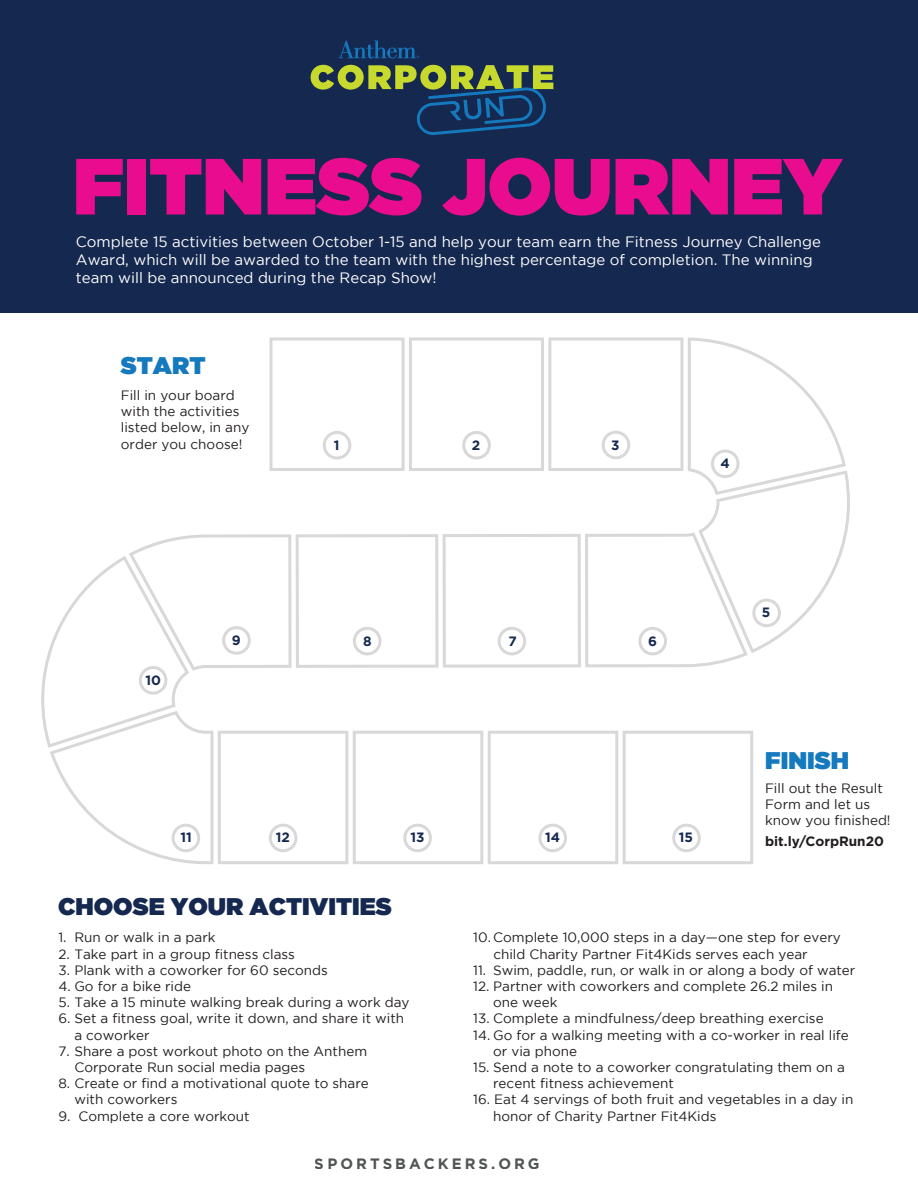
<style>
.page{position:relative;width:918px;height:1188px;background:#fff}
.page>*{position:absolute;margin:0;border:0;box-sizing:border-box;transform-origin:0 0}
.t1{font:79.35px "Gotham Ultra";color:#ea0c8e}
.t2{font:24px "Gotham Ultra";color:#15284f}
.t3{font:24px "Gotham Ultra";color:#1579be}
.t4{font:15px/18px "Gotham";color:#fff}
.t5{font:700 15px "Gotham";letter-spacing:.2em;color:#242929}
.t6{font:13.5px/16.2px "Gotham";color:#211d1e}
.t7{font:700 13.5px "Gotham";color:#15284f}
.t8{font:700 13.5px "Gotham";color:#211d1e}
</style>
<div class="page">
<div style="left:0;top:0;width:918px;height:312px;background:#15284f"></div>
<svg style="left:338px;top:40px;width:82px;height:19px"></svg>
<svg style="left:311px;top:65px;width:242px;height:70px"></svg>
<svg style="left:41px;top:338px;width:809px;height:526px"></svg>
<h1 class="t1" style="left:73px;top:141px;width:770px">FITNESS JOURNEY</h1>
<p class="t4" style="left:76px;top:232px;width:747px">Complete 15 activities between October 1-15 and help your team earn the Fitness Journey Challenge<br>Award, which will be awarded to the team with the highest percentage of completion. The winning team will be announced during the Recap Show!</p>
<h2 class="t3" style="left:121px;top:352px;width:86px">START</h2>
<p class="t6" style="left:121px;top:387px;width:130px">Fill in your board with the activities listed below, in any order you choose!</p>
<p class="t7" style="left:334px;top:436px;width:7px">1</p>
<p class="t7" style="left:472px;top:436px;width:10px">2</p>
<p class="t7" style="left:611px;top:436px;width:10px">3</p>
<p class="t7" style="left:721px;top:455px;width:11px">4</p>
<p class="t7" style="left:145px;top:671px;width:17px">10</p>
<p class="t7" style="left:232px;top:631px;width:10px">9</p>
<p class="t7" style="left:363px;top:632px;width:10px">8</p>
<p class="t7" style="left:508px;top:632px;width:10px">7</p>
<p class="t7" style="left:648px;top:632px;width:10px">6</p>
<p class="t7" style="left:180px;top:829px;width:13px">11</p>
<p class="t7" style="left:276px;top:829px;width:16px">12</p>
<p class="t7" style="left:410px;top:829px;width:16px">13</p>
<p class="t7" style="left:545px;top:829px;width:17px">14</p>
<p class="t7" style="left:679px;top:829px;width:16px">15</p>
<h2 class="t2" style="left:58px;top:893px;width:335px">CHOOSE YOUR ACTIVITIES</h2>
<p class="t7" style="left:762px;top:604px;width:10px">5</p>
<h2 class="t3" style="left:765px;top:747px;width:85px">FINISH</h2>
<p class="t6" style="left:765px;top:780px;width:127px">Fill out the Result<br>Form and let us know you finished!</p>
<p class="t8" style="left:765px;top:832px;width:120px">bit.ly/CorpRun20</p>
<p class="t6" style="left:493px;top:929px;width:349px;text-indent:-20px">10. Complete 10,000 steps in a day—one step for every child Charity Partner Fit4Kids serves each year</p>
<p class="t6" style="left:473px;top:962px;width:384px">11. Swim, paddle, run, or walk in or along a body of water</p>
<p class="t6" style="left:493px;top:978px;width:341px;text-indent:-20px">12. Partner with coworkers and complete 26.2 miles in one week</p>
<p class="t6" style="left:473px;top:1010px;width:352px">13. Complete a mindfulness/deep breathing exercise</p>
<p class="t6" style="left:493px;top:1026px;width:357px;text-indent:-20px">14. Go for a walking meeting with a co-worker in real life or via phone</p>
<p class="t6" style="left:493px;top:1059px;width:353px;text-indent:-20px">15. Send a note to a coworker congratulating them on a recent fitness achievement</p>
<p class="t6" style="left:493px;top:1091px;width:362px;text-indent:-20px">16. Eat 4 servings of both fruit and vegetables in a day in honor of Charity Partner Fit4Kids</p>
<p class="t6" style="left:58px;top:929px;width:159px">1. Run or walk in a park</p>
<p class="t6" style="left:58px;top:945px;width:238px">2. Take part in a group fitness class</p>
<p class="t6" style="left:58px;top:962px;width:271px">3. Plank with a coworker for 60 seconds</p>
<p class="t6" style="left:58px;top:978px;width:134px">4. Go for a bike ride</p>
<p class="t6" style="left:58px;top:994px;width:353px">5. Take a 15 minute walking break during a work day</p>
<p class="t6" style="left:74px;top:1010px;width:331px;text-indent:-16px">6. Set a fitness goal, write it down, and share it with a coworker</p>
<p class="t6" style="left:74px;top:1043px;width:294px;text-indent:-16px">7. Share a post workout photo on the Anthem<br>Corporate Run social media pages</p>
<p class="t6" style="left:74px;top:1075px;width:296px;text-indent:-16px">8. Create or find a motivational quote to share with coworkers</p>
<p class="t6" style="left:58px;top:1107px;width:193px">9. Complete a core workout</p>
<p class="t5" style="left:315px;top:1155px;width:226px">SPORTSBACKERS.ORG</p>
</div>
